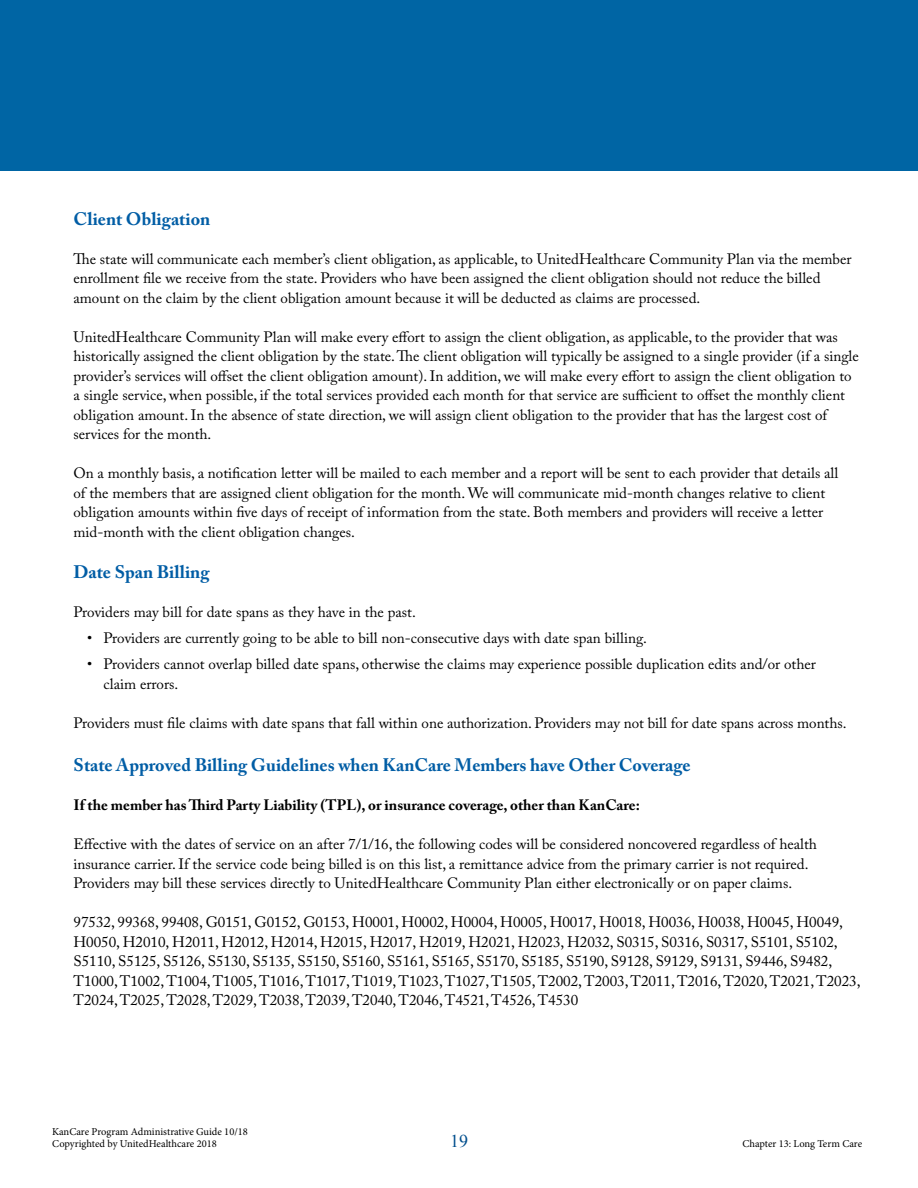
<style>
.page{position:relative;width:918px;height:1188px;background:#fff}
.page>*{position:absolute;margin:0;border:0;box-sizing:border-box;transform-origin:0 0}
.t1{font:700 18px "Adobe Caslon Pro";color:#005da5}
.t2{font:18px "Times New Roman";color:#004e8d}
.t3{font:15px/19.5px "Adobe Caslon Pro";color:#000}
.t4{font:700 15px "Adobe Caslon Pro";color:#000}
.t5{font:10.5px/12.6px "Minion Pro";color:#000}
</style>
<div class="page">
<div style="left:0;top:0;width:918px;height:171px;background:#0065a4"></div>
<p class="t1" style="left:74px;top:208px;width:138px">Client Obligation</p>
<p class="t3" style="left:74px;top:249px;width:780px">The state will communicate each member’s client obligation, as applicable, to UnitedHealthcare Community Plan via the member enrollment file we receive from the state. Providers who have been assigned the client obligation should not reduce the billed amount on the claim by the client obligation amount because it will be deducted as claims are processed.</p>
<p class="t3" style="left:74px;top:327px;width:787px">UnitedHealthcare Community Plan will make every effort to assign the client obligation, as applicable, to the provider that was historically assigned the client obligation by the state. The client obligation will typically be assigned to a single provider (if a single provider’s services will offset the client obligation amount). In addition, we will make every effort to assign the client obligation to a single service, when possible, if the total services provided each month for that service are sufficient to offset the monthly client obligation amount. In the absence of state direction, we will assign client obligation to the provider that has the largest cost of services for the month.</p>
<p class="t3" style="left:74px;top:463px;width:766px">On a monthly basis, a notification letter will be mailed to each member and a report will be sent to each provider that details all of the members that are assigned client obligation for the month. We will communicate mid-month changes relative to client obligation amounts within five days of receipt of information from the state. Both members and providers will receive a letter mid-month with the client obligation changes.</p>
<p class="t1" style="left:74px;top:561px;width:137px">Date Span Billing</p>
<p class="t3" style="left:74px;top:602px;width:344px">Providers may bill for date spans as they have in the past.</p>
<p class="t3" style="left:87px;top:628px;width:561px">• Providers are currently going to be able to bill non-consecutive days with date span billing.</p>
<p class="t3" style="left:104px;top:654px;width:714px;text-indent:-16px">• Providers cannot overlap billed date spans, otherwise the claims may experience possible duplication edits and/or other claim errors.</p>
<p class="t3" style="left:74px;top:713px;width:775px">Providers must file claims with date spans that fall within one authorization. Providers may not bill for date spans across months.</p>
<p class="t1" style="left:74px;top:754px;width:619px">State Approved Billing Guidelines when KanCare Members have Other Coverage</p>
<p class="t4" style="left:74px;top:796px;width:568px">If the member has Third Party Liability (TPL), or insurance coverage, other than KanCare:</p>
<p class="t3" style="left:74px;top:834px;width:745px">Effective with the dates of service on an after 7/1/16, the following codes will be considered noncovered regardless of health insurance carrier. If the service code being billed is on this list, a remittance advice from the primary carrier is not required.<br>Providers may bill these services directly to UnitedHealthcare Community Plan either electronically or on paper claims.</p>
<p class="t3" style="left:74px;top:912px;width:789px">97532, 99368, 99408, G0151, G0152, G0153, H0001, H0002, H0004, H0005, H0017, H0018, H0036, H0038, H0045, H0049, H0050, H2010, H2011, H2012, H2014, H2015, H2017, H2019, H2021, H2023, H2032, S0315, S0316, S0317, S5101, S5102, S5110, S5125, S5126, S5130, S5135, S5150, S5160, S5161, S5165, S5170, S5185, S5190, S9128, S9129, S9131, S9446, S9482, T1000, T1002, T1004, T1005, T1016, T1017, T1019, T1023, T1027, T1505, T2002, T2003, T2011, T2016, T2020, T2021, T2023, T2024, T2025, T2028, T2029, T2038, T2039, T2040, T2046, T4521, T4526, T4530</p>
<p class="t5" style="left:52px;top:1125px;width:197px">KanCare Program Administrative Guide 10/18<br>Copyrighted by UnitedHealthcare 2018</p>
<p class="t2" style="left:450px;top:1129px;width:19px">19</p>
<p class="t5" style="left:742px;top:1138px;width:121px">Chapter 13: Long Term Care</p>
</div>
